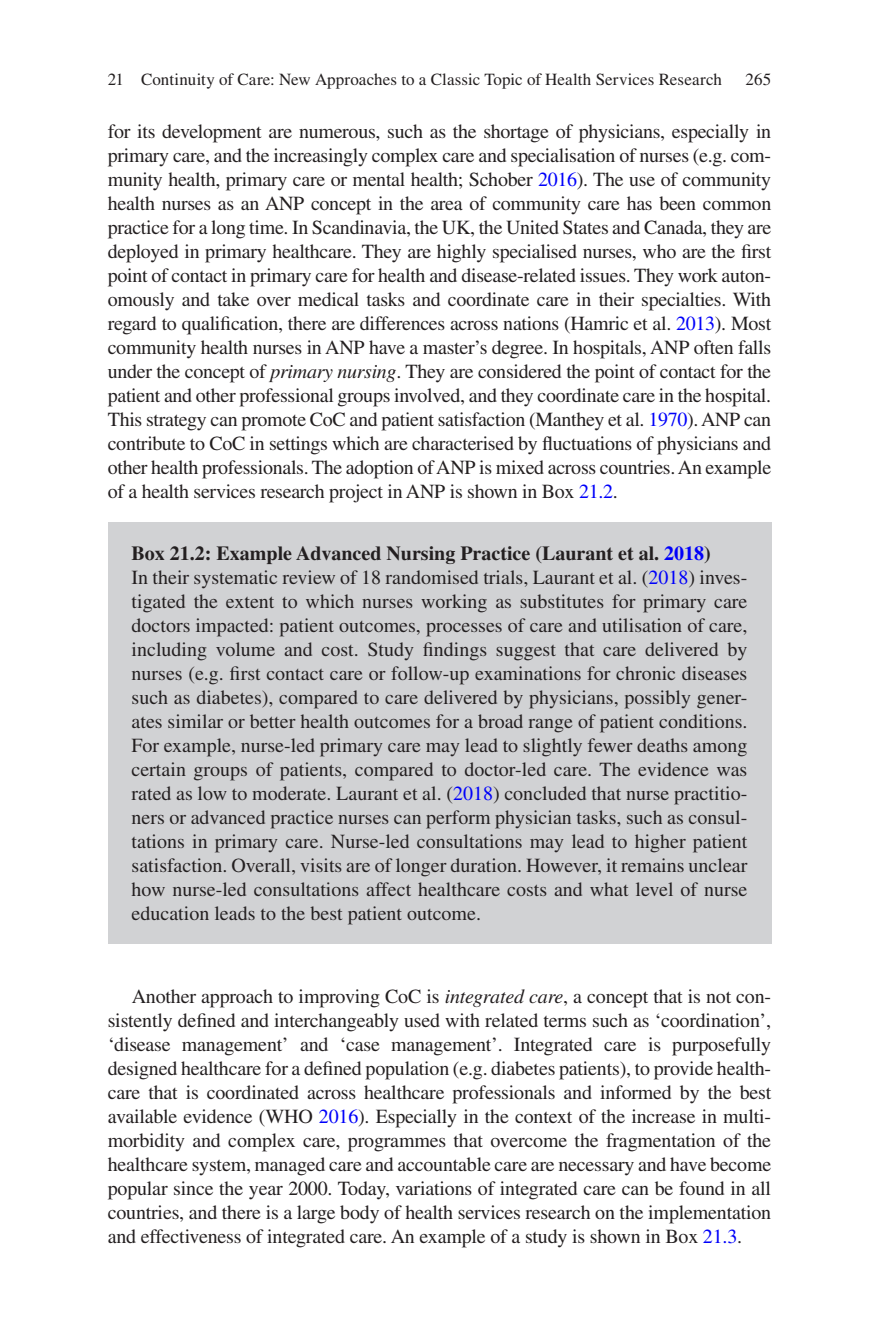
<style>
.page{position:relative;width:879px;height:1333px;background:#fff}
.page>*{position:absolute;margin:0;border:0;box-sizing:border-box;transform-origin:0 0}
.Text{font:20px/24px "Times LT Std";letter-spacing:-.015em;color:#231f20;text-align:justify}
.Text_flush{font:20px/24px "Times LT Std";color:#231f20;text-align:justify}
.B_1hd_Overview{font:700 20px "Times LT Std";color:#231f20}
.t1{font:17px "Times LT Std";letter-spacing:.005em;color:#231f20}
.s1{color:#0000fa}
.s2{font-style:italic}
</style>
<div class="page">
<div style="left:108px;top:522px;width:663px;height:421px;background:#d1d2d4"></div>
<p class="t1" style="left:745px;top:70px;width:27px">265</p>
<p class="Text" style="left:108px;top:119px;width:665px">for its development are numerous, such as the shortage of physicians, especially in primary care, and the increasingly complex care and specialisation of nurses (e.g. com&shy;munity health, primary care or mental health; Schober <span class="s1">2016</span>). The use of community health nurses as an ANP concept in the area of community care has been common practice for a long time. In Scandinavia, the UK, the United States and Canada, they are deployed in primary healthcare. They are highly specialised nurses, who are the first point of contact in primary care for health and disease-related issues. They work auton&shy;omously and take over medical tasks and coordinate care in their specialties. With regard to qualification, there are differences across nations (Hamric et al. <span class="s1">2013</span>). Most community health nurses in ANP have a master’s degree. In hospitals, ANP often falls under the concept of <span class="s2">primary nursing</span>. They are considered the point of contact for the patient and other professional groups involved, and they coordinate care in the hospital.<br>This strategy can promote CoC and patient satisfaction (Manthey et al. <span class="s1">1970</span>). ANP can contribute to CoC in settings which are characterised by fluctuations of physicians and other health professionals. The adoption of ANP is mixed across countries. An example of a health services research project in ANP is shown in Box <span class="s1">21.2</span>.</p>
<p class="t1" style="left:108px;top:70px;width:616px">21 Continuity of Care: New Approaches to a Classic Topic of Health Services Research</p>
<p class="B_1hd_Overview" style="left:132px;top:541px;width:581px">Box 21.2: Example Advanced Nursing Practice (Laurant et al. <span class="s1">2018</span>)</p>
<p class="Text_flush" style="left:132px;top:565px;width:617px">In their systematic review of 18 randomised trials, Laurant et al. (<span class="s1">2018</span>) inves&shy;tigated the extent to which nurses working as substitutes for primary care doctors impacted: patient outcomes, processes of care and utilisation of care, including volume and cost. Study findings suggest that care delivered by nurses (e.g. first contact care or follow-up examinations for chronic diseases such as diabetes), compared to care delivered by physicians, possibly gener&shy;ates similar or better health outcomes for a broad range of patient conditions.<br>For example, nurse-led primary care may lead to slightly fewer deaths among certain groups of patients, compared to doctor-led care. The evidence was rated as low to moderate. Laurant et al. (<span class="s1">2018</span>) concluded that nurse practitio&shy;ners or advanced practice nurses can perform physician tasks, such as consul&shy;tations in primary care. Nurse-led consultations may lead to higher patient satisfaction. Overall, visits are of longer duration. However, it remains unclear how nurse-led consultations affect healthcare costs and what level of nurse education leads to the best patient outcome.</p>
<p class="Text" style="left:108px;top:983px;width:665px;text-indent:24px">Another approach to improving CoC is <span class="s2">integrated care</span>, a concept that is not con&shy;sistently defined and interchangeably used with related terms such as ‘coordination’, ‘disease management’ and ‘case management’. Integrated care is purposefully designed healthcare for a defined population (e.g. diabetes patients), to provide health&shy;care that is coordinated across healthcare professionals and informed by the best available evidence (WHO <span class="s1">2016</span>). Especially in the context of the increase in multi&shy;morbidity and complex care, programmes that overcome the fragmentation of the healthcare system, managed care and accountable care are necessary and have become popular since the year 2000. Today, variations of integrated care can be found in all countries, and there is a large body of health services research on the implementation and effectiveness of integrated care. An example of a study is shown in Box <span class="s1">21.3</span>.</p>
</div>
